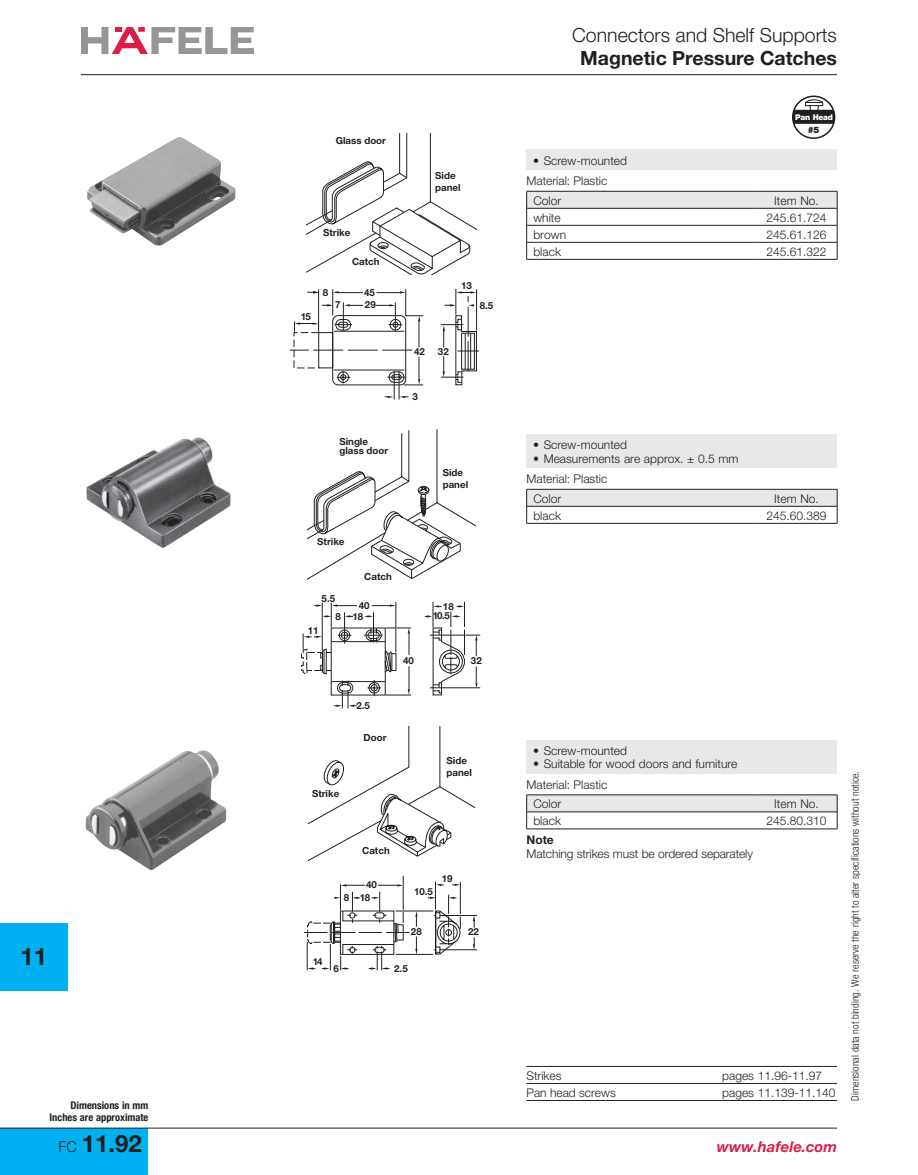
<style>
.page{position:relative;width:918px;height:1175px;background:#fff}
.page>*{position:absolute;margin:0;border:0;box-sizing:border-box;transform-origin:0 0}
.t1{font:700 24px "Helvetica Neue";color:#231f20}
.t2{font:300 19.5px "Helvetica Neue";color:#231f20}
.t3{font:700 19.5px "Helvetica Neue";color:#231f20}
.t4{font:italic 700 15px "Helvetica Neue";color:#da1e48}
.t5{font:300 12px "Helvetica Neue";color:#231f20}
.t6{font:700 12px "Helvetica Neue";color:#231f20}
.t7{font:300 condensed 10.5px "Helvetica Neue";color:#231f20}
.t8{font:700 condensed 10.5px/12px "Helvetica Neue";color:#231f20;text-align:right}
.t9{font:700 9.75px/11.7px "Helvetica Neue";color:#231f20}
.t10{font:900 8.85px "Helvetica Neue";color:#231f20}
.t11{font:900 7.95px "Helvetica Neue";letter-spacing:-.025em;color:#fff}
.s1{font-weight:300;font-size:15px}
</style>
<div class="page">
<div style="left:0;top:1127px;width:148px;height:47px;background:#00b0f0"></div>
<svg style="left:81px;top:27px;width:173px;height:27px"></svg>
<hr style="left:81px;top:74px;width:756px;height:1px;background:#231f20">
<hr style="left:0;top:1127px;width:837px;height:1px;background:#231f20">
<div style="left:0;top:923px;width:68px;height:67px;background:#00b0f0"></div>
<div style="left:526px;top:150px;width:311px;height:20px;background:#e7e8e8"></div>
<svg style="left:526px;top:191px;width:312px;height:68px"></svg>
<hr style="left:526px;top:259px;width:230px;height:1px;background:#231f20">
<hr style="left:756px;top:259px;width:81px;height:1px;background:#231f20">
<div style="left:526px;top:434px;width:311px;height:34px;background:#e7e8e8"></div>
<svg style="left:526px;top:489px;width:312px;height:34px"></svg>
<hr style="left:526px;top:523px;width:230px;height:1px;background:#231f20">
<hr style="left:756px;top:523px;width:81px;height:1px;background:#231f20">
<div style="left:526px;top:740px;width:311px;height:33px;background:#e7e8e8"></div>
<hr style="left:526px;top:794px;width:230px;height:1px;background:#231f20">
<hr style="left:756px;top:794px;width:81px;height:1px;background:#231f20">
<svg style="left:526px;top:795px;width:312px;height:33px"></svg>
<hr style="left:526px;top:828px;width:230px;height:1px;background:#231f20">
<hr style="left:756px;top:828px;width:81px;height:1px;background:#231f20">
<svg style="left:793px;top:96px;width:42px;height:35px"></svg>
<div style="left:792px;top:96px;width:43px;height:43px;border:2px solid #231f20;border-radius:50%"></div>
<hr style="left:794px;top:110px;width:39px;height:2px;background:#231f20">
<img style="left:86px;top:437px;width:145px;height:111px">
<svg style="left:290px;top:289px;width:133px;height:110px"></svg>
<svg style="left:441px;top:289px;width:38px;height:96px"></svg>
<hr style="left:396px;top:602px;width:1px;height:50px;background:#231f20">
<svg style="left:301px;top:603px;width:110px;height:105px"></svg>
<svg style="left:427px;top:602px;width:53px;height:93px"></svg>
<svg style="left:307px;top:134px;width:169px;height:141px"></svg>
<svg style="left:309px;top:726px;width:165px;height:135px"></svg>
<svg style="left:307px;top:429px;width:169px;height:151px"></svg>
<hr style="left:403px;top:875px;width:1px;height:34px;background:#231f20">
<svg style="left:304px;top:881px;width:173px;height:89px"></svg>
<img style="left:87px;top:137px;width:149px;height:109px">
<img style="left:85px;top:750px;width:141px;height:120px">
<hr style="left:526px;top:1066px;width:196px;height:1px;background:#231f20">
<hr style="left:722px;top:1066px;width:115px;height:1px;background:#231f20">
<hr style="left:526px;top:1083px;width:196px;height:1px;background:#231f20">
<hr style="left:722px;top:1083px;width:115px;height:1px;background:#231f20">
<hr style="left:526px;top:1100px;width:196px;height:1px;background:#231f20">
<hr style="left:722px;top:1100px;width:115px;height:1px;background:#231f20">
<h1 class="t1" style="left:20px;top:941px;width:28px">11</h1>
<p class="t8" style="left:50px;top:1098px;width:100px">Dimensions in mm<br>Inches are approximate</p>
<h1 class="t1" style="left:59px;top:1128px;width:85px"><span class="s1">FC</span> 11.92</h1>
<p class="t9" style="left:336px;top:135px;width:52px">Glass door</p>
<p class="t9" style="left:301px;top:310px;width:12px">15</p>
<p class="t9" style="left:323px;top:227px;width:29px">Strike</p>
<p class="t9" style="left:323px;top:286px;width:7px">8</p>
<p class="t9" style="left:335px;top:299px;width:7px">7</p>
<p class="t9" style="left:352px;top:256px;width:29px">Catch</p>
<p class="t9" style="left:364px;top:285px;width:13px;line-height:12.8px">45<br>29</p>
<p class="t9" style="left:339px;top:437px;width:50px;line-height:8.7px">Single glass door</p>
<p class="t9" style="left:435px;top:170px;width:27px">Side panel</p>
<p class="t9" style="left:461px;top:280px;width:12px">13</p>
<p class="t9" style="left:480px;top:299px;width:15px">8.5</p>
<p class="t9" style="left:414px;top:346px;width:12px">42</p>
<p class="t9" style="left:438px;top:346px;width:12px">32</p>
<p class="t9" style="left:412px;top:390px;width:7px">3</p>
<p class="t9" style="left:443px;top:467px;width:27px">Side panel</p>
<p class="t9" style="left:317px;top:536px;width:29px">Strike</p>
<p class="t9" style="left:322px;top:592px;width:15px">5.5</p>
<p class="t9" style="left:364px;top:570px;width:29px">Catch</p>
<p class="t9" style="left:359px;top:599px;width:12px">40</p>
<p class="t9" style="left:308px;top:624px;width:12px">11</p>
<p class="t9" style="left:335px;top:610px;width:29px">8 18</p>
<p class="t9" style="left:433px;top:601px;width:23px;line-height:9.3px;text-indent:10px">18<br>10.5</p>
<p class="t9" style="left:403px;top:655px;width:12px">40</p>
<p class="t9" style="left:471px;top:655px;width:12px">32</p>
<p class="t9" style="left:356px;top:699px;width:15px">2.5</p>
<p class="t9" style="left:364px;top:731px;width:24px">Door</p>
<p class="t9" style="left:312px;top:787px;width:29px">Strike</p>
<p class="t9" style="left:447px;top:754px;width:27px">Side panel</p>
<p class="t9" style="left:362px;top:844px;width:29px">Catch</p>
<p class="t9" style="left:366px;top:879px;width:12px">40</p>
<p class="t9" style="left:344px;top:891px;width:28px">8 18</p>
<p class="t9" style="left:442px;top:872px;width:12px">19</p>
<p class="t9" style="left:414px;top:885px;width:20px">10.5</p>
<p class="t9" style="left:411px;top:925px;width:12px">28</p>
<p class="t9" style="left:468px;top:925px;width:12px">22</p>
<p class="t9" style="left:313px;top:955px;width:11px">14</p>
<p class="t9" style="left:333px;top:962px;width:7px">6</p>
<p class="t9" style="left:394px;top:962px;width:15px">2.5</p>
<h2 class="t2" style="left:572px;top:24px;width:266px">Connectors and Shelf Supports</h2>
<h2 class="t3" style="left:580px;top:46px;width:258px">Magnetic Pressure Catches</h2>
<p class="t11" style="left:795px;top:112px;width:39px">Pan Head</p>
<p class="t10" style="left:808px;top:124px;width:13px">#5</p>
<p class="t5" style="left:533px;top:153px;width:95px">• Screw-mounted</p>
<p class="t5" style="left:527px;top:173px;width:82px">Material: Plastic</p>
<p class="t5" style="left:533px;top:193px;width:29px">Color</p>
<p class="t5" style="left:774px;top:193px;width:46px">Item No.</p>
<p class="t5" style="left:533px;top:210px;width:29px">white</p>
<p class="t5" style="left:767px;top:210px;width:62px">245.61.724</p>
<p class="t5" style="left:533px;top:227px;width:34px">brown</p>
<p class="t5" style="left:767px;top:227px;width:62px">245.61.126</p>
<p class="t5" style="left:533px;top:244px;width:29px">black</p>
<p class="t5" style="left:767px;top:244px;width:62px">245.61.322</p>
<p class="t5" style="left:533px;top:437px;width:95px">• Screw-mounted</p>
<p class="t5" style="left:533px;top:451px;width:207px">• Measurements are approx. ± 0.5 mm</p>
<p class="t5" style="left:527px;top:471px;width:82px">Material: Plastic</p>
<p class="t5" style="left:533px;top:491px;width:29px">Color</p>
<p class="t5" style="left:774px;top:491px;width:46px">Item No.</p>
<p class="t5" style="left:533px;top:508px;width:29px">black</p>
<p class="t5" style="left:767px;top:508px;width:62px">245.60.389</p>
<p class="t5" style="left:533px;top:743px;width:95px">• Screw-mounted</p>
<p class="t5" style="left:533px;top:756px;width:206px">• Suitable for wood doors and furniture</p>
<p class="t5" style="left:527px;top:777px;width:82px">Material: Plastic</p>
<p class="t5" style="left:533px;top:796px;width:29px">Color</p>
<p class="t5" style="left:774px;top:796px;width:46px">Item No.</p>
<p class="t5" style="left:533px;top:813px;width:29px">black</p>
<p class="t5" style="left:767px;top:813px;width:62px">245.80.310</p>
<p class="t6" style="left:527px;top:832px;width:29px">Note</p>
<p class="t5" style="left:527px;top:846px;width:228px">Matching strikes must be ordered separately</p>
<p class="t5" style="left:526px;top:1068px;width:37px">Strikes</p>
<p class="t5" style="left:722px;top:1068px;width:101px">pages 11.96-11.97</p>
<p class="t5" style="left:526px;top:1085px;width:91px">Pan head screws</p>
<p class="t5" style="left:722px;top:1085px;width:115px">pages 11.139-11.140</p>
<p class="t7" style="left:849px;top:1100px;width:331px;rotate:-90deg">Dimensional data not binding. We reserve the right to alter specifications without notice.</p>
<p class="t4" style="left:717px;top:1137px;width:122px">www.hafele.com</p>
</div>
